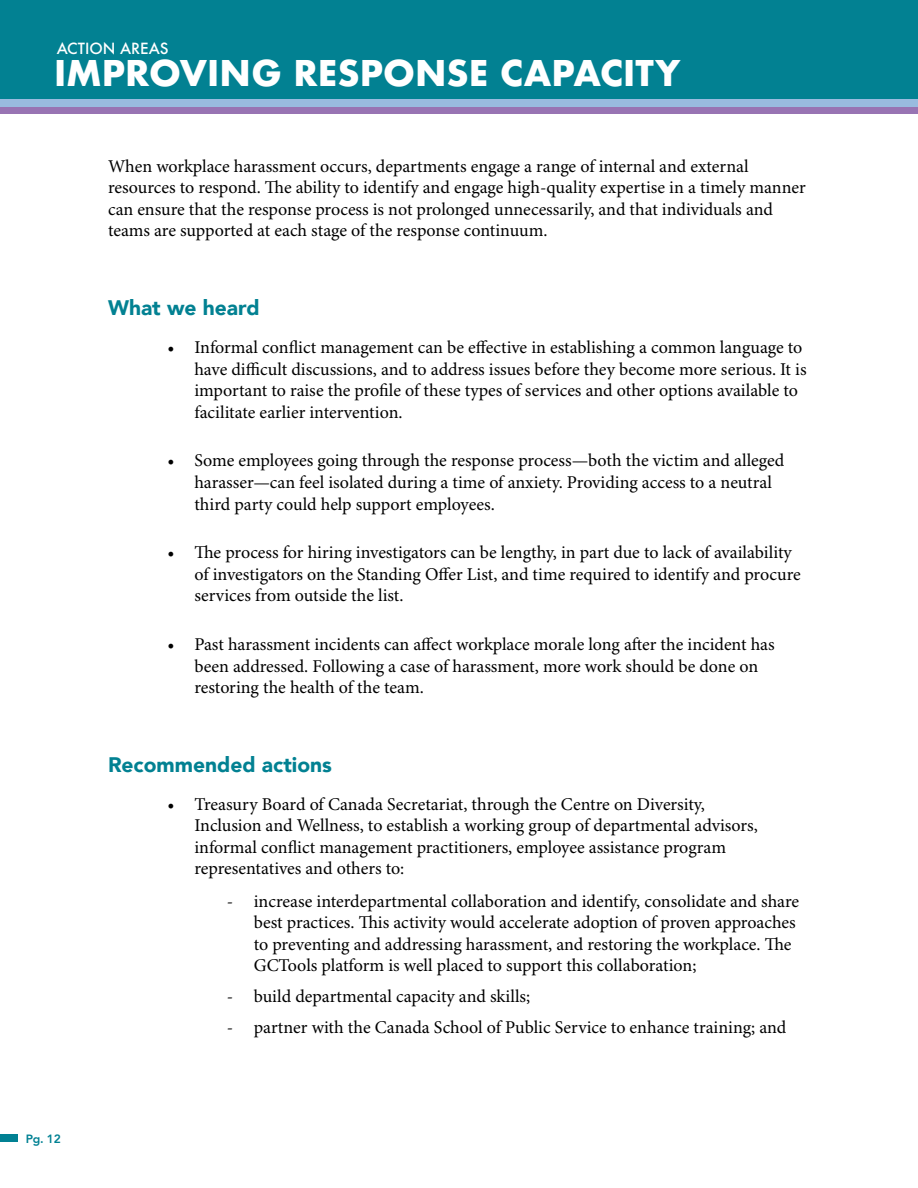
<style>
.page{position:relative;width:918px;height:1188px;background:#fff}
.page>*{position:absolute;margin:0;border:0;box-sizing:border-box;transform-origin:0 0}
.t1{font:700 34.5px "Futura";color:#fff}
.t2{font:900 21px "Avenir";color:#028192}
.t3{font:18px/21.6px "Minion Pro";color:#000}
.t4{font:500 15px "Futura";color:#fff}
.t5{font:800 12px "Avenir";color:#018193}
</style>
<div class="page">
<div style="left:0;top:1134px;width:18px;height:8px;background:#018193"></div>
<div style="left:0;top:0;width:918px;height:107px;background:#028192"></div>
<svg style="left:0;top:99px;width:918px;height:15px;background:#9899ca"></svg>
<p class="t4" style="left:57px;top:39px;width:113px">ACTION AREAS</p>
<h1 class="t1" style="left:54px;top:48px;width:628px">IMPROVING RESPONSE CAPACITY</h1>
<p class="t3" style="left:108px;top:156px;width:699px">When workplace harassment occurs, departments engage a range of internal and external resources to respond. The ability to identify and engage high-quality expertise in a timely manner can ensure that the response process is not prolonged unnecessarily, and that individuals and teams are supported at each stage of the response continuum.</p>
<p class="t2" style="left:108px;top:290px;width:153px">What we heard</p>
<p class="t3" style="left:194px;top:337px;width:614px;text-indent:-27px">• Informal conflict management can be effective in establishing a common language to have difficult discussions, and to address issues before they become more serious. It is important to raise the profile of these types of services and other options available to facilitate earlier intervention.</p>
<p class="t3" style="left:194px;top:451px;width:592px;text-indent:-27px">• Some employees going through the response process—both the victim and alleged harasser—can feel isolated during a time of anxiety. Providing access to a neutral third party could help support employees.</p>
<p class="t3" style="left:194px;top:542px;width:608px;text-indent:-27px">• The process for hiring investigators can be lengthy, in part due to lack of availability of investigators on the Standing Offer List, and time required to identify and procure services from outside the list.</p>
<p class="t3" style="left:194px;top:634px;width:582px;text-indent:-27px">• Past harassment incidents can affect workplace morale long after the incident has been addressed. Following a case of harassment, more work should be done on restoring the health of the team.</p>
<p class="t2" style="left:108px;top:746px;width:225px">Recommended actions</p>
<p class="t3" style="left:194px;top:794px;width:565px;text-indent:-27px">• Treasury Board of Canada Secretariat, through the Centre on Diversity, Inclusion and Wellness, to establish a working group of departmental advisors, informal conflict management practitioners, employee assistance program representatives and others to:</p>
<p class="t5" style="left:26px;top:1129px;width:37px">Pg. 12</p>
<p class="t3" style="left:254px;top:891px;width:547px;text-indent:-27px">- increase interdepartmental collaboration and identify, consolidate and share best practices. This activity would accelerate adoption of proven approaches to preventing and addressing harassment, and restoring the workplace. The GCTools platform is well placed to support this collaboration;</p>
<p class="t3" style="left:227px;top:986px;width:305px">- build departmental capacity and skills;</p>
<p class="t3" style="left:227px;top:1017px;width:561px">- partner with the Canada School of Public Service to enhance training; and</p>
</div>
